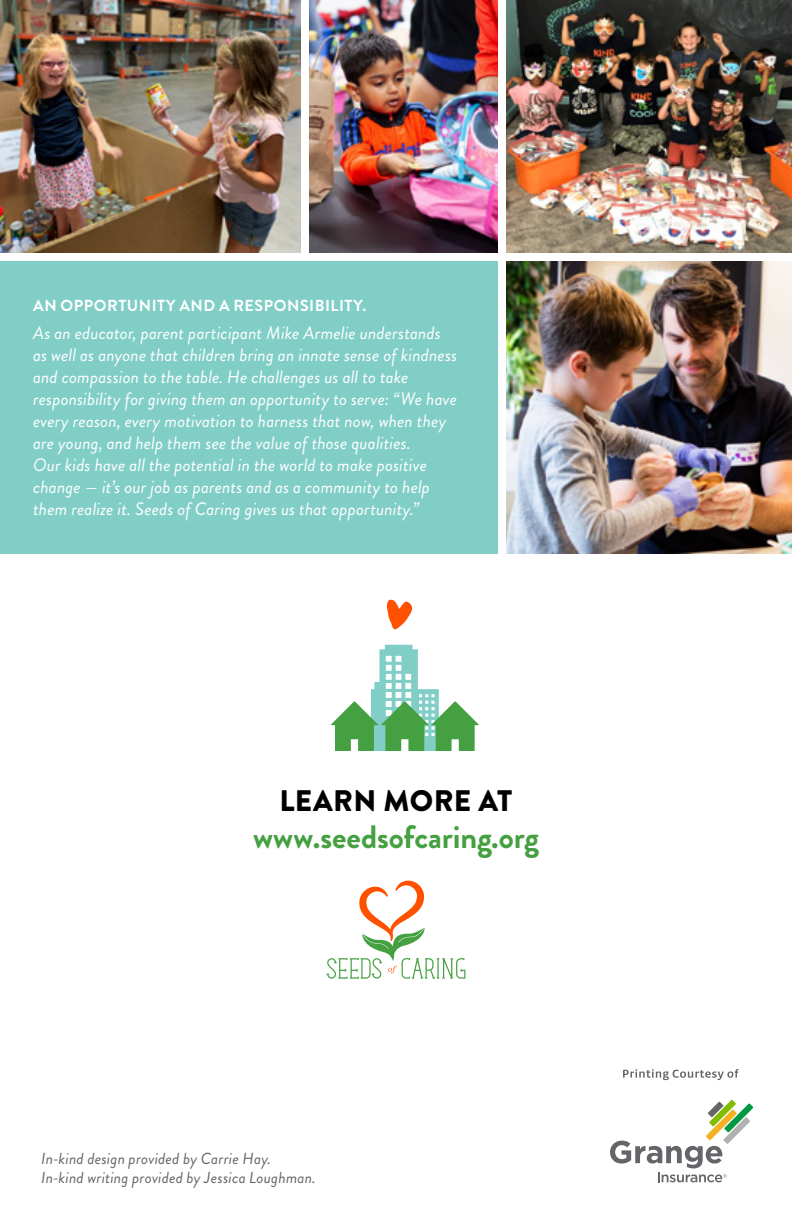
<style>
.page{position:relative;width:792px;height:1224px;background:#fff}
.page>*{position:absolute;margin:0;border:0;box-sizing:border-box;transform-origin:0 0}
.t1{font:700 32.4px "Brandon Grotesque";letter-spacing:-.005em;color:#45a041}
.t2{font:900 29.8px "Brandon Grotesque";letter-spacing:.01em;color:#000}
.t3{font:italic 18px/22px "Brandon Grotesque";letter-spacing:.005em;color:#fff}
.t4{font:italic 16px/19.2px "Brandon Grotesque";letter-spacing:.01em;color:#636569}
.t5{font:700 16px "Brandon Grotesque";letter-spacing:.03em;color:#fff}
</style>
<div class="page">
<svg style="left:623px;top:1069px;width:115px;height:11px"></svg>
<svg style="left:610px;top:1100px;width:143px;height:82px"></svg>
<div style="left:0;top:261px;width:498px;height:293px;background:#81cec6"></div>
<img style="left:507px;top:261px;width:285px;height:293px">
<svg style="left:327px;top:881px;width:138px;height:98px"></svg>
<svg style="left:331px;top:645px;width:148px;height:106px"></svg>
<svg style="left:387px;top:600px;width:26px;height:29px"></svg>
<img style="left:0;top:0;width:301px;height:252px">
<img style="left:310px;top:0;width:188px;height:252px">
<img style="left:507px;top:0;width:285px;height:252px">
<p class="t5" style="left:33px;top:295px;width:335px">AN OPPORTUNITY AND A RESPONSIBILITY.</p>
<p class="t3" style="left:33px;top:322px;width:426px">As an educator, parent participant Mike Armelie understands as well as anyone that children bring an innate sense of kindness and compassion to the table. He challenges us all to take responsibility for giving them an opportunity to serve: “We have every reason, every motivation to harness that now, when they are young, and help them see the value of those qualities.<br>Our kids have all the potential in the world to make positive change — it’s our job as parents and as a community to help them realize it. Seeds of Caring gives us that opportunity.”</p>
<p class="t2" style="left:279px;top:779px;width:234px">LEARN MORE AT</p>
<p class="t1" style="left:253px;top:815px;width:287px">www.seedsofcaring.org</p>
<p class="t4" style="left:41px;top:1149px;width:276px">In-kind design provided by Carrie Hay.<br>In-kind writing provided by Jessica Loughman.</p>
</div>
